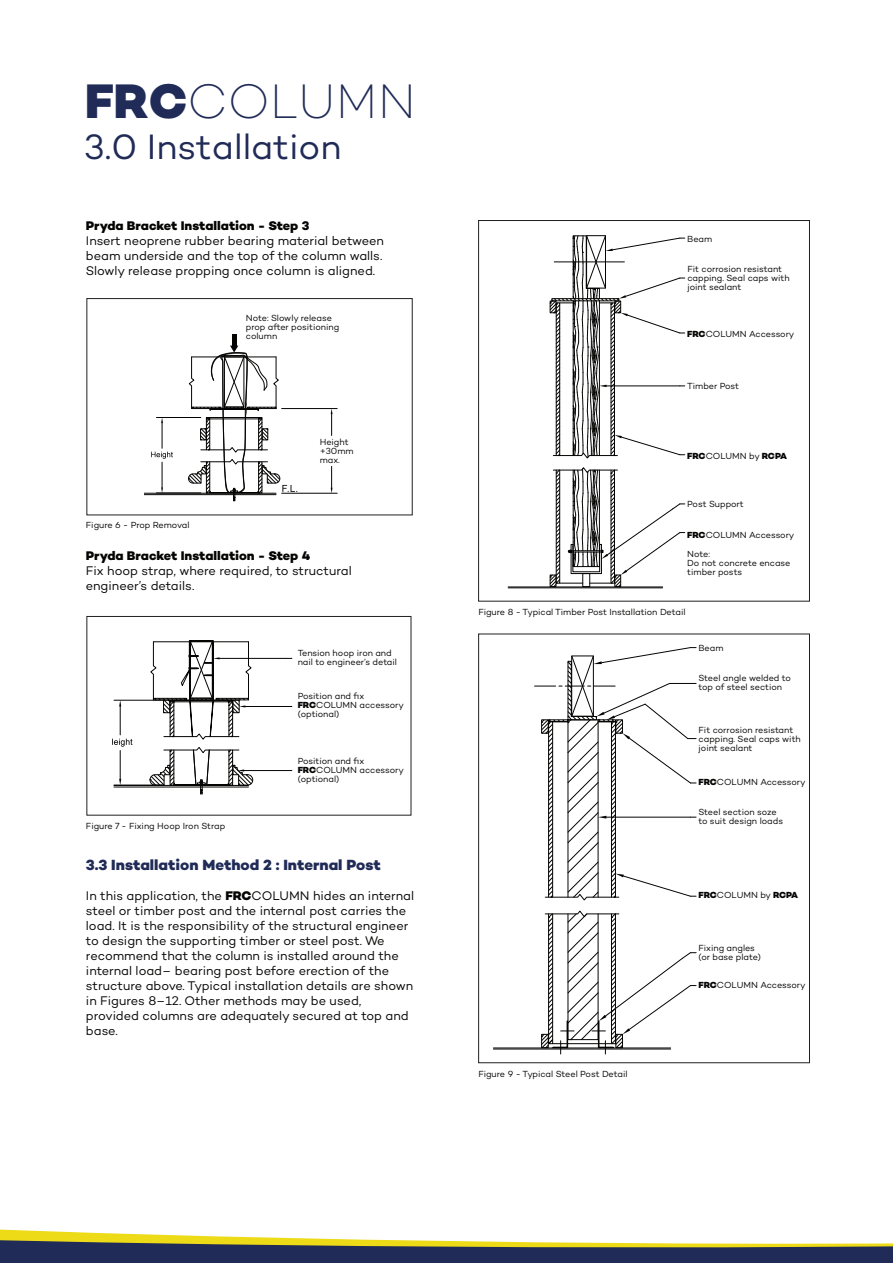
<style>
.page{position:relative;width:893px;height:1263px;background:#fff}
.page>*{position:absolute;margin:0;border:0;box-sizing:border-box;transform-origin:0 0}
.t1{font:200 49.35px "Campton";color:#202b57}
.t2{font:36px "Campton";color:#202b57}
.t3{font:800 15px "Campton";color:#202b57}
.t4{font:12.75px/15px "Campton";color:#050504}
.t5{font:800 12.75px "Campton";color:#050504}
.t6{font:9px/9px "Campton";letter-spacing:-.005em;color:#050504}
.s1{font-weight:800}
</style>
<div class="page">
<div style="left:478px;top:634px;width:332px;height:429px;border:1px solid #231f20"></div>
<hr style="left:493px;top:1048px;width:178px;height:1px;background:#040503">
<hr style="left:493px;top:1049px;width:178px;height:1px;background:#040503">
<svg style="left:534px;top:647px;width:163px;height:407px"></svg>
<div style="left:478px;top:220px;width:332px;height:381px;border:1px solid #231f20"></div>
<svg style="left:549px;top:235px;width:137px;height:354px"></svg>
<svg style="left:0;top:1229px;width:893px;height:34px"></svg>
<div style="left:87px;top:298px;width:325px;height:217px;border:1px solid #231f20"></div>
<svg style="left:145px;top:334px;width:193px;height:168px"></svg>
<div style="left:242px;top:310px;width:99px;height:37px;background:#fff"></div>
<div style="left:315px;top:438px;width:34px;height:26px;background:#fff"></div>
<div style="left:87px;top:616px;width:324px;height:199px;border:1px solid #231f20"></div>
<svg style="left:112px;top:640px;width:181px;height:155px"></svg>
<h1 class="t1" style="left:85px;top:71px;width:333px"><span class="s1">FRC</span>COLUMN</h1>
<h2 class="t2" style="left:84px;top:124px;width:259px">3.0 Installation</h2>
<h3 class="t5" style="left:86px;top:218px;width:225px">Pryda Bracket Installation - Step 3</h3>
<h3 class="t4" style="left:86px;top:233px;width:300px">Insert neoprene rubber bearing material between beam underside and the top of the column walls.<br>Slowly release propping once column is aligned.</h3>
<p class="t6" style="left:246px;top:313px;width:95px">Note: Slowly release prop after positioning column</p>
<p class="t6" style="left:320px;top:437px;width:35px">Height +30mm max.</p>
<p class="t6" style="left:86px;top:521px;width:105px">Figure 6 - Prop Removal</p>
<h3 class="t5" style="left:86px;top:548px;width:226px">Pryda Bracket Installation - Step 4</h3>
<h3 class="t4" style="left:86px;top:563px;width:267px">Fix hoop strap, where required, to structural engineer’s details.</h3>
<p class="t6" style="left:298px;top:649px;width:101px">Tension hoop iron and nail to engineer’s detail</p>
<p class="t6" style="left:298px;top:691px;width:108px">Position and fix<br><span class="s1">FRC</span>COLUMN accessory (optional)</p>
<p class="t6" style="left:298px;top:757px;width:108px">Position and fix<br><span class="s1">FRC</span>COLUMN accessory (optional)</p>
<p class="t6" style="left:86px;top:821px;width:141px">Figure 7 - Fixing Hoop Iron Strap</p>
<h3 class="t3" style="left:86px;top:855px;width:296px">3.3 Installation Method 2 : Internal Post</h3>
<p class="t4" style="left:86px;top:887px;width:330px">In this application, the <span class="s1">FRC</span>COLUMN hides an internal steel or timber post and the internal post carries the load. It is the responsibility of the structural engineer to design the supporting timber or steel post. We recommend that the column is installed around the internal load– bearing post before erection of the structure above. Typical installation details are shown in Figures 8–12. Other methods may be used, provided columns are adequately secured at top and base.</p>
<p class="t6" style="left:687px;top:234px;width:27px">Beam</p>
<p class="t6" style="left:687px;top:264px;width:104px">Fit corrosion resistant capping. Seal caps with joint sealant</p>
<p class="t6" style="left:687px;top:329px;width:109px"><span class="s1">FRC</span>COLUMN Accessory</p>
<p class="t6" style="left:687px;top:382px;width:53px">Timber Post</p>
<p class="t6" style="left:687px;top:451px;width:101px"><span class="s1">FRC</span>COLUMN by <span class="s1">RCPA</span></p>
<p class="t6" style="left:687px;top:499px;width:58px">Post Support</p>
<p class="t6" style="left:687px;top:530px;width:109px"><span class="s1">FRC</span>COLUMN Accessory</p>
<p class="t6" style="left:687px;top:550px;width:105px">Note:<br>Do not concrete encase timber posts</p>
<p class="t6" style="left:478px;top:607px;width:209px">Figure 8 - Typical Timber Post Installation Detail</p>
<p class="t6" style="left:698px;top:643px;width:27px">Beam</p>
<p class="t6" style="left:698px;top:673px;width:94px">Steel angle welded to top of steel section</p>
<p class="t6" style="left:699px;top:725px;width:104px">Fit corrosion resistant capping. Seal caps with joint sealant</p>
<p class="t6" style="left:698px;top:777px;width:109px"><span class="s1">FRC</span>COLUMN Accessory</p>
<p class="t6" style="left:698px;top:807px;width:86px">Steel section soze to suit design loads</p>
<p class="t6" style="left:698px;top:890px;width:101px"><span class="s1">FRC</span>COLUMN by <span class="s1">RCPA</span></p>
<p class="t6" style="left:698px;top:943px;width:64px">Fixing angles (or base plate)</p>
<p class="t6" style="left:698px;top:980px;width:109px"><span class="s1">FRC</span>COLUMN Accessory</p>
<p class="t6" style="left:478px;top:1069px;width:151px">Figure 9 - Typical Steel Post Detail</p>
</div>
